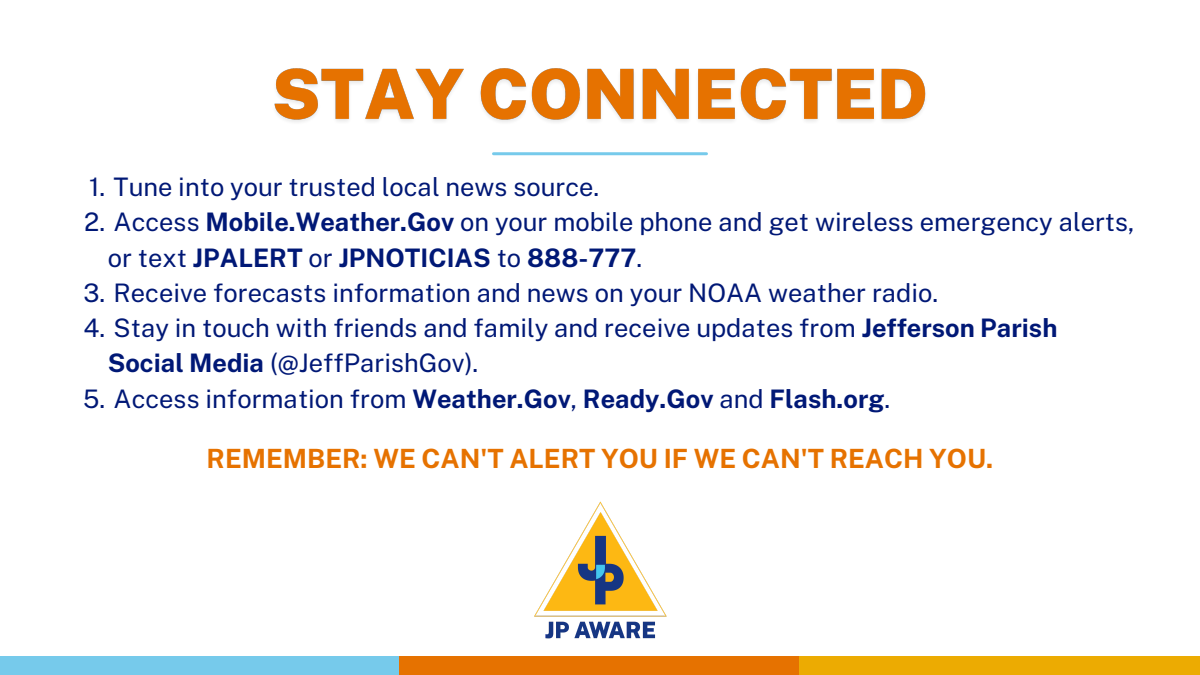
<style>
.page{position:relative;width:1200px;height:675px;background:#fff}
.page>*{position:absolute;margin:0;border:0;box-sizing:border-box;transform-origin:0 0}
.t1{font:700 26.5px "Public Sans";color:#e67200}
.t2{font:25.5px/35.2px "Public Sans";color:#001876}
.t3{font:700 25.5px "Public Sans";color:#001876}
.s1{font-weight:700}
.s2{font-weight:400}
</style>
<div class="page">
<hr style="left:494px;top:152px;width:212px;height:3px;background:#76caeb">
<div style="left:0;top:657px;width:400px;height:18px;background:#76caeb"></div>
<div style="left:400px;top:657px;width:400px;height:18px;background:#e67200"></div>
<div style="left:799px;top:657px;width:401px;height:18px;background:#ecab02"></div>
<img style="left:534px;top:501px;width:133px;height:138px">
<img style="left:274px;top:68px;width:652px;height:54px">
<p class="t2" style="left:89px;top:169px;width:512px">1. Tune into your trusted local news source.</p>
<p class="t2" style="left:108px;top:205px;width:1028px;text-indent:-23px">2. Access <span class="s1">Mobile.Weather.Gov</span> on your mobile phone and get wireless emergency alerts, or text <span class="s1">JPALERT</span> or <span class="s1">JPNOTICIAS</span> to <span class="s1">888-777</span>.</p>
<p class="t2" style="left:83px;top:275px;width:856px">3. Receive forecasts information and news on your NOAA weather radio.</p>
<p class="t2" style="left:108px;top:310px;width:951px;text-indent:-24px">4. Stay in touch with friends and family and receive updates from <span class="s1">Jefferson Parish<br>Social Media</span> (@JeffParishGov).</p>
<p class="t3" style="left:83px;top:383px;width:808px"><span class="s2">5. Access information from</span> Weather.Gov<span class="s2">,</span> Ready.Gov <span class="s2">and</span> Flash.org<span class="s2">.</span></p>
<p class="t1" style="left:207px;top:442px;width:788px">REMEMBER: WE CAN'T ALERT YOU IF WE CAN'T REACH YOU.</p>
</div>
